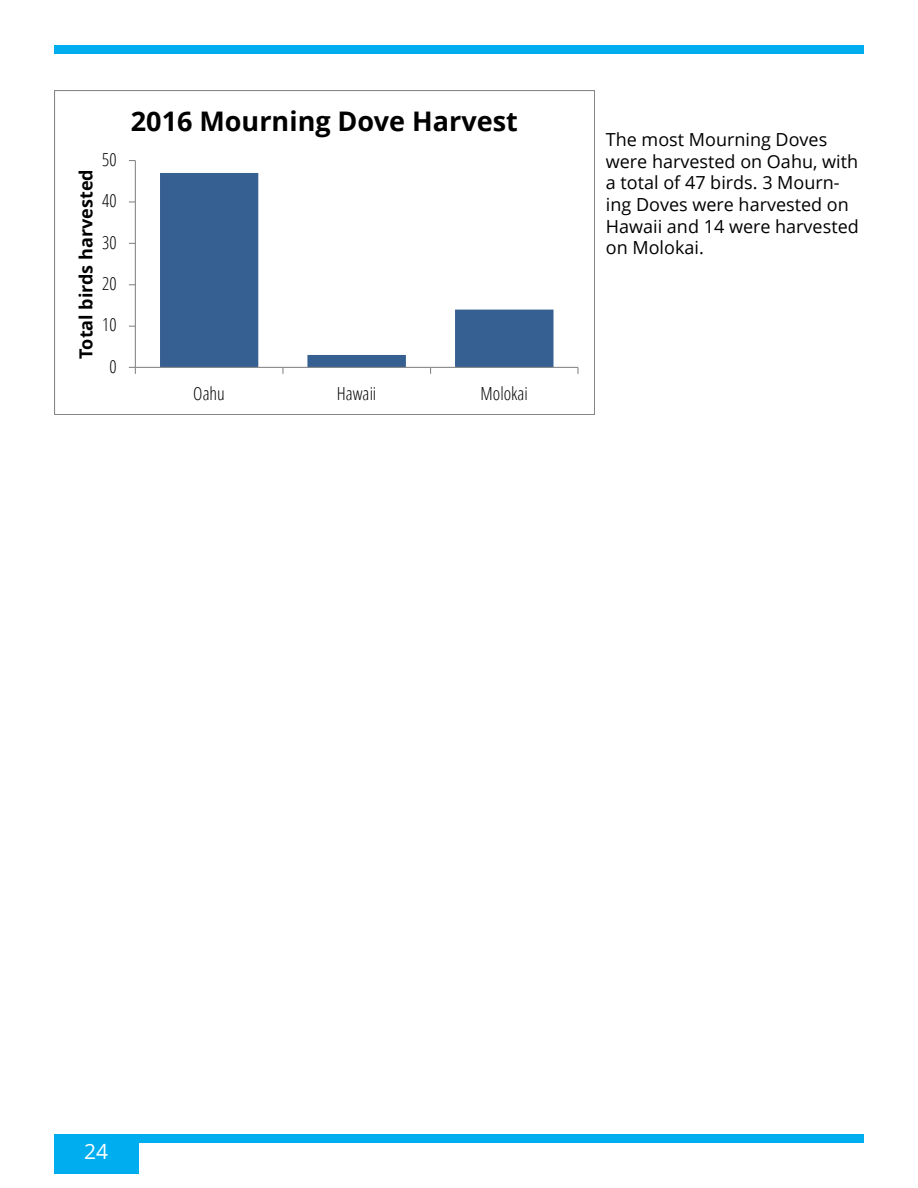
<style>
.page{position:relative;width:918px;height:1188px;background:#fff}
.page>*{position:absolute;margin:0;border:0;box-sizing:border-box;transform-origin:0 0}
.t1{font:700 27px "Open Sans";color:#000}
.t2{font:21px "Open Sans";color:#fff}
.t3{font:18px/21.6px "Open Sans";color:#000}
.t4{font:300 18px "Open Sans Condensed";color:#000}
.t5{font:700 18px "Open Sans";letter-spacing:-.005em;color:#000}
</style>
<div class="page">
<svg style="left:160px;top:173px;width:394px;height:194px"></svg>
<hr style="left:135px;top:161px;width:1px;height:206px;background:#868686">
<hr style="left:135px;top:367px;width:443px;height:1px;background:#868686">
<svg style="left:129px;top:367px;width:7px;height:7px"></svg>
<svg style="left:577px;top:367px;width:2px;height:7px"></svg>
<div style="left:54px;top:45px;width:810px;height:9px;background:#00aeef"></div>
<div style="left:54px;top:1134px;width:810px;height:9px;background:#00aeef"></div>
<div style="left:54px;top:1143px;width:85px;height:31px;background:#00aeef"></div>
<p class="t5" style="left:73px;top:359px;width:191px;rotate:-90deg">Total birds harvested</p>
<p class="t4" style="left:102px;top:147px;width:16px">50</p>
<p class="t4" style="left:102px;top:189px;width:16px">40</p>
<p class="t4" style="left:102px;top:230px;width:16px">30</p>
<p class="t4" style="left:102px;top:271px;width:16px">20</p>
<p class="t4" style="left:102px;top:313px;width:16px">10</p>
<p class="t4" style="left:109px;top:354px;width:9px">0</p>
<h1 class="t1" style="left:131px;top:102px;width:389px">2016 Mourning Dove Harvest</h1>
<p class="t4" style="left:193px;top:381px;width:33px">Oahu</p>
<p class="t4" style="left:337px;top:381px;width:41px">Hawaii</p>
<p class="t4" style="left:481px;top:381px;width:49px">Molokai</p>
<p class="t3" style="left:606px;top:129px;width:254px">The most Mourning Doves were harvested on Oahu, with a total of 47 birds. 3 Mourn&shy;ing Doves were harvested on<br>Hawaii and 14 were harvested on Molokai.</p>
<p class="t2" style="left:84px;top:1137px;width:26px">24</p>
</div>
